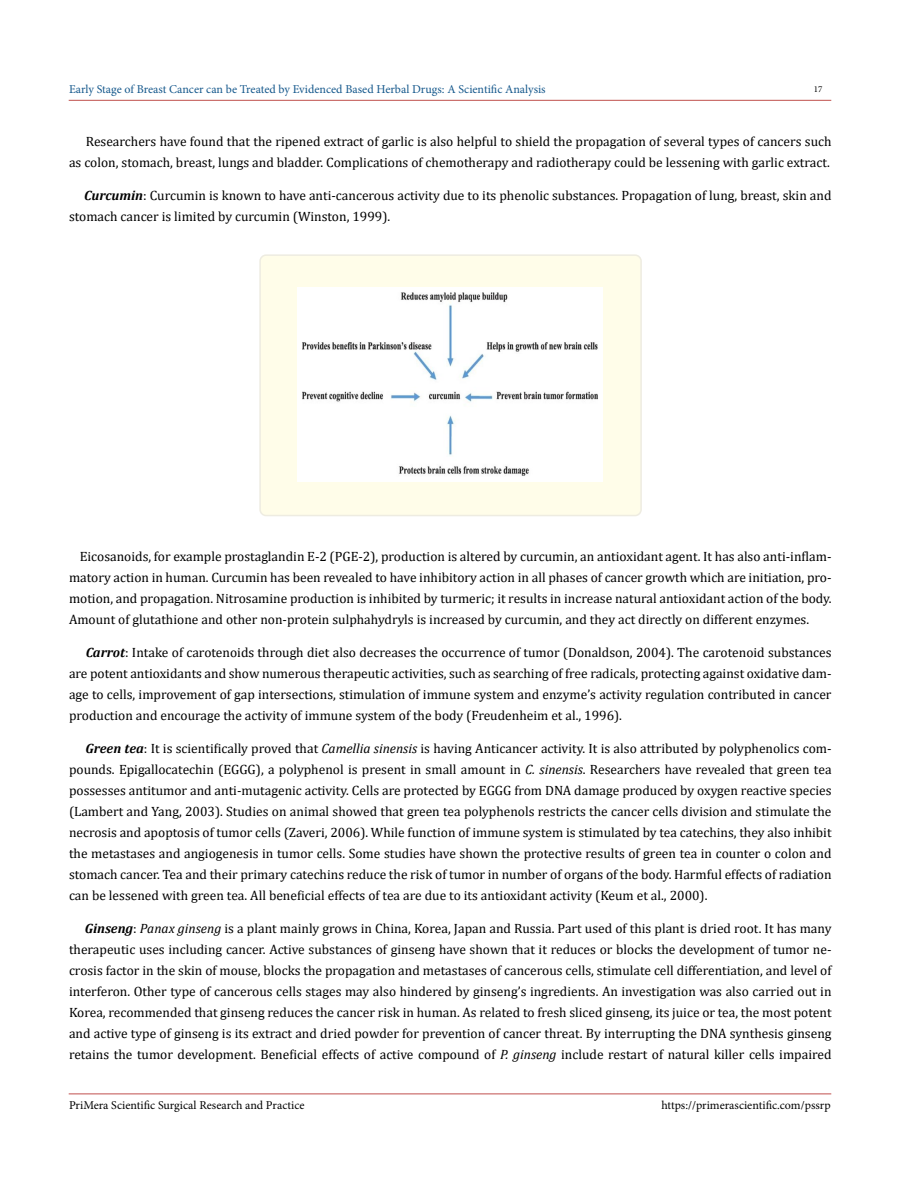
<style>
.page{position:relative;width:900px;height:1188px;background:#fff}
.page>*{position:absolute;margin:0;border:0;box-sizing:border-box;transform-origin:0 0}
.t1{font:13.5px/21px "Cambria";color:#000;text-align:justify}
.t2{font:12px "Minion Pro";color:#15588c}
.t3{font:12px "Minion Pro";color:#000}
.t4{font:9px "Minion Pro";color:#000}
.s1{font-weight:700;font-style:italic}
.s2{font-style:italic}
</style>
<div class="page">
<hr style="left:69px;top:100px;width:762px;height:1px;background:#c0504d">
<hr style="left:69px;top:1094px;width:762px;height:1px;background:#c0504d">
<div style="left:260px;top:255px;width:381px;height:261px;background:#fffde9;border-radius:6px"></div>
<div style="left:259px;top:254px;width:383px;height:262px;border:2px solid #eeece1;border-radius:6px"></div>
<img style="left:298px;top:287px;width:305px;height:194px">
<p class="t2" style="left:69px;top:81px;width:478px">Early Stage of Breast Cancer can be Treated by Evidenced Based Herbal Drugs: A Scientific Analysis</p>
<p class="t4" style="left:814px;top:83px;width:10px">17</p>
<p class="t1" style="left:69px;top:131px;width:764px;text-align:right">Researchers have found that the ripened extract of garlic is also helpful to shield the propagation of several types of cancers such<br>as colon, stomach, breast, lungs and bladder. Complications of chemotherapy and radiotherapy could be lessening with garlic extract.</p>
<p class="t1" style="left:69px;top:185px;width:764px;text-indent:15px"><span class="s1">Curcumin</span>: Curcumin is known to have anti-cancerous activity due to its phenolic substances. Propagation of lung, breast, skin and stomach cancer is limited by curcumin (Winston, 1999).</p>
<p class="t1" style="left:69px;top:546px;width:764px;text-indent:11px">Eicosanoids, for example prostaglandin E-2 (PGE-2), production is altered by curcumin, an antioxidant agent. It has also anti-inflam&shy;matory action in human. Curcumin has been revealed to have inhibitory action in all phases of cancer growth which are initiation, pro&shy;motion, and propagation. Nitrosamine production is inhibited by turmeric; it results in increase natural antioxidant action of the body.<br>Amount of glutathione and other non-protein sulphahydryls is increased by curcumin, and they act directly on different enzymes.</p>
<p class="t1" style="left:69px;top:642px;width:764px;text-indent:17px"><span class="s1">Carrot</span>: Intake of carotenoids through diet also decreases the occurrence of tumor (Donaldson, 2004). The carotenoid substances are potent antioxidants and show numerous therapeutic activities, such as searching of free radicals, protecting against oxidative dam&shy;age to cells, improvement of gap intersections, stimulation of immune system and enzyme’s activity regulation contributed in cancer production and encourage the activity of immune system of the body (Freudenheim et al., 1996).</p>
<p class="t1" style="left:69px;top:738px;width:764px;text-indent:17px"><span class="s1">Green tea</span>: It is scientifically proved that <span class="s2">Camellia sinensis</span> is having Anticancer activity. It is also attributed by polyphenolics com&shy;pounds. Epigallocatechin (EGGG), a polyphenol is present in small amount in <span class="s2">C. sinensis</span>. Researchers have revealed that green tea possesses antitumor and anti-mutagenic activity. Cells are protected by EGGG from DNA damage produced by oxygen reactive species (Lambert and Yang, 2003). Studies on animal showed that green tea polyphenols restricts the cancer cells division and stimulate the necrosis and apoptosis of tumor cells (Zaveri, 2006). While function of immune system is stimulated by tea catechins, they also inhibit the metastases and angiogenesis in tumor cells. Some studies have shown the protective results of green tea in counter o colon and stomach cancer. Tea and their primary catechins reduce the risk of tumor in number of organs of the body. Harmful effects of radiation can be lessened with green tea. All beneficial effects of tea are due to its antioxidant activity (Keum et al., 2000).</p>
<p class="t1" style="left:69px;top:918px;width:764px;text-indent:16px"><span class="s1">Ginseng</span>: <span class="s2">Panax ginseng</span> is a plant mainly grows in China, Korea, Japan and Russia. Part used of this plant is dried root. It has many therapeutic uses including cancer. Active substances of ginseng have shown that it reduces or blocks the development of tumor ne&shy;crosis factor in the skin of mouse, blocks the propagation and metastases of cancerous cells, stimulate cell differentiation, and level of interferon. Other type of cancerous cells stages may also hindered by ginseng’s ingredients. An investigation was also carried out in Korea, recommended that ginseng reduces the cancer risk in human. As related to fresh sliced ginseng, its juice or tea, the most potent and active type of ginseng is its extract and dried powder for prevention of cancer threat. By interrupting the DNA synthesis ginseng retains the tumor development. Beneficial effects of active compound of <span class="s2">P. ginseng</span> include restart of natural killer cells impaired</p>
<p class="t3" style="left:69px;top:1097px;width:237px">PriMera Scientific Surgical Research and Practice</p>
<p class="t3" style="left:661px;top:1097px;width:171px">https://primerascientific.com/pssrp</p>
</div>
